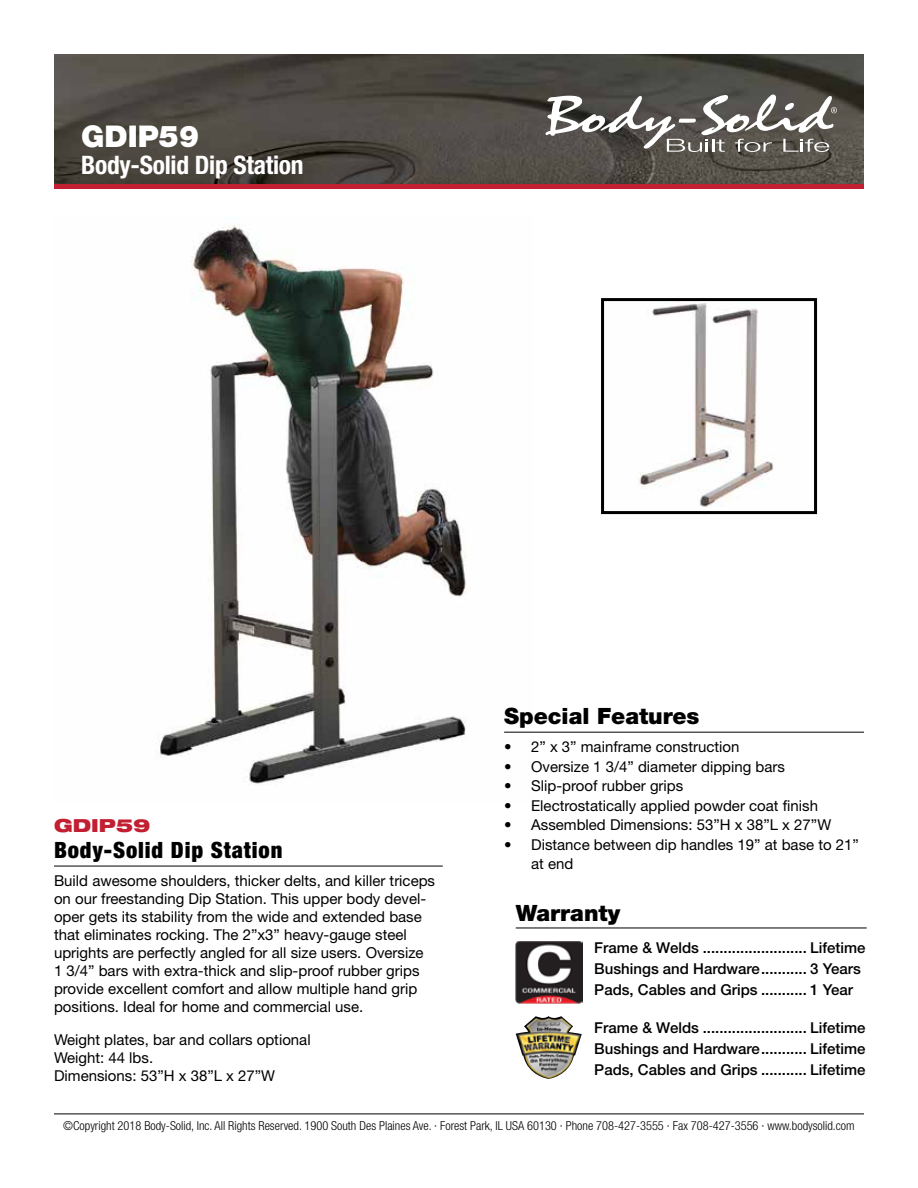
<style>
.page{position:relative;width:918px;height:1188px;background:#fff}
.page>*{position:absolute;margin:0;border:0;box-sizing:border-box;transform-origin:0 0}
.t1{font:900 30px "Helvetica Neue LT Std";color:#fff}
.t2{font:700 condensed 25.5px "Helvetica Neue LT Std";letter-spacing:-.01em;color:#fff}
.t3{font:900 22.5px "Helvetica Neue LT Std";color:#000}
.t4{font:900 condensed 22.5px "Helvetica Neue LT Std";letter-spacing:.04em;color:#000}
.t5{font:900 expanded 18px "Helvetica Neue LT Std";color:#c22032}
.t6{font:15px/18px "Helvetica Neue LT Std";color:#000}
.t7{font:500 15px/21px "Helvetica Neue LT Std";color:#000}
.t8{font:300 condensed 12.3px "Helvetica Neue LT Std";color:#000}
</style>
<div class="page">
<div style="left:54px;top:182px;width:810px;height:7px;background:#c22032"></div>
<img style="left:54px;top:54px;width:810px;height:130px">
<hr style="left:54px;top:1114px;width:810px;height:1px;background:#000">
<svg style="left:545px;top:95px;width:292px;height:57px"></svg>
<img style="left:159px;top:224px;width:375px;height:560px">
<hr style="left:516px;top:928px;width:351px;height:1px;background:#000">
<img style="left:516px;top:1016px;width:66px;height:63px">
<hr style="left:54px;top:866px;width:389px;height:1px;background:#000">
<img style="left:516px;top:941px;width:66px;height:63px">
<img style="left:639px;top:303px;width:136px;height:204px">
<div style="left:601px;top:298px;width:216px;height:216px;border:3px solid #000"></div>
<hr style="left:504px;top:732px;width:360px;height:1px;background:#000">
<h1 class="t1" style="left:81px;top:118px;width:119px">GDIP59</h1>
<h2 class="t2" style="left:81px;top:150px;width:224px">Body-Solid Dip Station</h2>
<p class="t5" style="left:54px;top:814px;width:98px">GDIP59</p>
<h3 class="t4" style="left:54px;top:836px;width:230px">Body-Solid Dip Station</h3>
<p class="t6" style="left:54px;top:872px;width:383px">Build awesome shoulders, thicker delts, and killer triceps on our freestanding Dip Station. This upper body devel&shy;oper gets its stability from the wide and extended base that eliminates rocking. The 2”x3” heavy-gauge steel uprights are perfectly angled for all size users. Oversize 1 3/4” bars with extra-thick and slip-proof rubber grips provide excellent comfort and allow multiple hand grip positions. Ideal for home and commercial use.</p>
<p class="t6" style="left:54px;top:1030px;width:258px">Weight plates, bar and collars optional<br>Weight: 44 lbs.<br>Dimensions: 53”H x 38”L x 27”W</p>
<h3 class="t3" style="left:504px;top:703px;width:197px">Special Features</h3>
<p class="t6" style="left:504px;top:738px;width:237px">• 2” x 3” mainframe construction</p>
<p class="t6" style="left:504px;top:757px;width:282px">• Oversize 1 3/4” diameter dipping bars</p>
<p class="t6" style="left:504px;top:777px;width:181px">• Slip-proof rubber grips</p>
<p class="t6" style="left:504px;top:796px;width:315px">• Electrostatically applied powder coat finish</p>
<p class="t6" style="left:504px;top:816px;width:329px">• Assembled Dimensions: 53”H x 38”L x 27”W</p>
<p class="t6" style="left:531px;top:834px;width:329px;line-height:19.5px;text-indent:-27px">• Distance between dip handles 19” at base to 21” at end</p>
<h3 class="t3" style="left:516px;top:899px;width:106px">Warranty</h3>
<p class="t7" style="left:594px;top:937px;width:273px">Frame &amp; Welds ......................... Lifetime<br>Bushings and Hardware........... 3 Years<br>Pads, Cables and Grips ........... 1 Year</p>
<p class="t7" style="left:594px;top:1017px;width:273px;text-align:justify">Frame &amp; Welds ......................... Lifetime Bushings and Hardware........... Lifetime Pads, Cables and Grips ........... Lifetime</p>
<p class="t8" style="left:63px;top:1118px;width:793px">©Copyright 2018 Body-Solid, Inc. All Rights Reserved. 1900 South Des Plaines Ave. · Forest Park, IL USA 60130 · Phone 708-427-3555 · Fax 708-427-3556 · www.bodysolid.com</p>
</div>
